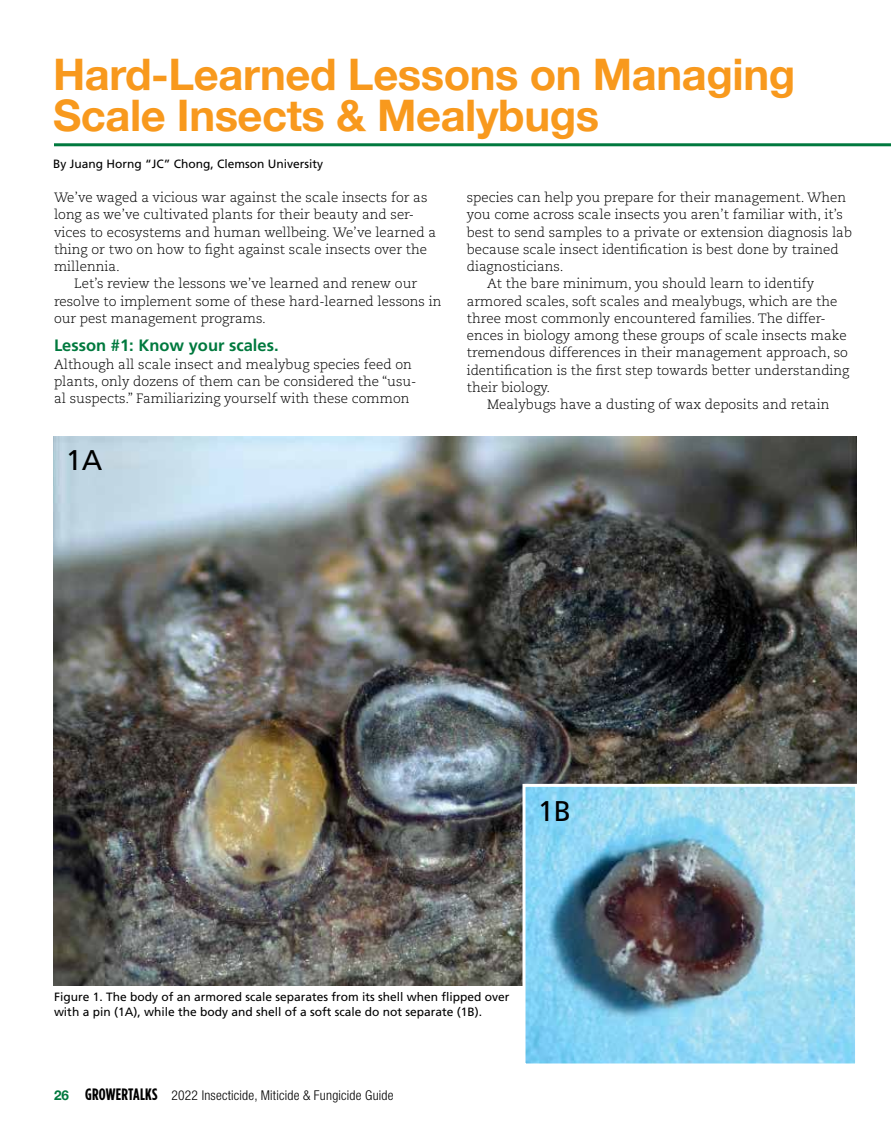
<style>
.page{position:relative;width:891px;height:1134px;background:#fff}
.page>*{position:absolute;margin:0;border:0;box-sizing:border-box;transform-origin:0 0}
.t1{font:700 43.5px/40.5px "Helvetica Neue";letter-spacing:-.01em;color:#f8991d}
.t2{font:28.5px "Frutiger";color:#000}
.t3{font:700 16.5px "Frutiger";color:#00793e}
.t4{font:300 13.5px/17.2px "Caecilia LT Pro 45";color:#000}
.t5{font:300 condensed 13.5px "Helvetica Neue";letter-spacing:.015em;color:#000}
.t6{font:12px/15px "Frutiger";color:#000}
.s1{font-weight:700;font-stretch:normal;color:#00793e}
.s2{font-family:"Gotham Condensed";font-weight:700;font-stretch:normal;font-size:16.5px}
</style>
<div class="page">
<hr style="left:54px;top:143px;width:837px;height:3px;background:#00793e">
<img style="left:53px;top:436px;width:804px;height:549px">
<img style="left:527px;top:788px;width:327px;height:274px">
<div style="left:523px;top:784px;width:335px;height:282px;border:3px solid #fff"></div>
<h1 class="t1" style="left:53px;top:56px;width:744px">Hard-Learned Lessons on Managing<br>Scale Insects &amp; Mealybugs</h1>
<p class="t6" style="left:53px;top:156px;width:272px">By Juang Horng “JC” Chong, Clemson University</p>
<p class="t4" style="left:54px;top:189px;width:384px">We’ve waged a vicious war against the scale insects for as long as we’ve cultivated plants for their beauty and ser&shy;vices to ecosystems and human wellbeing. We’ve learned a thing or two on how to fight against scale insects over the millennia.</p>
<p class="t4" style="left:54px;top:275px;width:389px;text-indent:20px">Let’s review the lessons we’ve learned and renew our resolve to implement some of these hard-learned lessons in our pest management programs.</p>
<p class="t3" style="left:54px;top:336px;width:226px">Lesson #1: Know your scales.</p>
<p class="t4" style="left:54px;top:355px;width:364px">Although all scale insect and mealybug species feed on plants, only dozens of them can be considered the “usu&shy;al suspects.” Familiarizing yourself with these common</p>
<h2 class="t2" style="left:66px;top:443px;width:38px">1A</h2>
<p class="t4" style="left:467px;top:189px;width:381px">species can help you prepare for their management. When</p>
<p class="t4" style="left:467px;top:206px;width:378px">you come across scale insects you aren’t familiar with, it’s</p>
<p class="t4" style="left:467px;top:223px;width:387px">best to send samples to a private or extension diagnosis lab</p>
<p class="t4" style="left:467px;top:240px;width:373px">because scale insect identification is best done by trained</p>
<p class="t4" style="left:467px;top:258px;width:98px">diagnosticians.</p>
<p class="t4" style="left:487px;top:275px;width:329px">At the bare minimum, you should learn to identify</p>
<p class="t4" style="left:467px;top:292px;width:372px">armored scales, soft scales and mealybugs, which are the</p>
<p class="t4" style="left:467px;top:309px;width:360px">three most commonly encountered families. The differ-</p>
<p class="t4" style="left:467px;top:327px;width:381px">ences in biology among these groups of scale insects make</p>
<p class="t4" style="left:467px;top:344px;width:383px">tremendous differences in their management approach, so</p>
<p class="t4" style="left:467px;top:361px;width:384px">identification is the first step towards better understanding</p>
<p class="t4" style="left:467px;top:378px;width:85px">their biology.</p>
<p class="t4" style="left:487px;top:396px;width:344px">Mealybugs have a dusting of wax deposits and retain</p>
<h2 class="t2" style="left:538px;top:794px;width:35px">1B</h2>
<p class="t6" style="left:54px;top:989px;width:457px">Figure 1. The body of an armored scale separates from its shell when flipped over with a pin (1A), while the body and shell of a soft scale do not separate (1B).</p>
<p class="t5" style="left:54px;top:1087px;width:341px"><span class="s1">26</span> <span class="s2">GROWERTALKS</span> 2022 Insecticide, Miticide &amp; Fungicide Guide</p>
</div>
